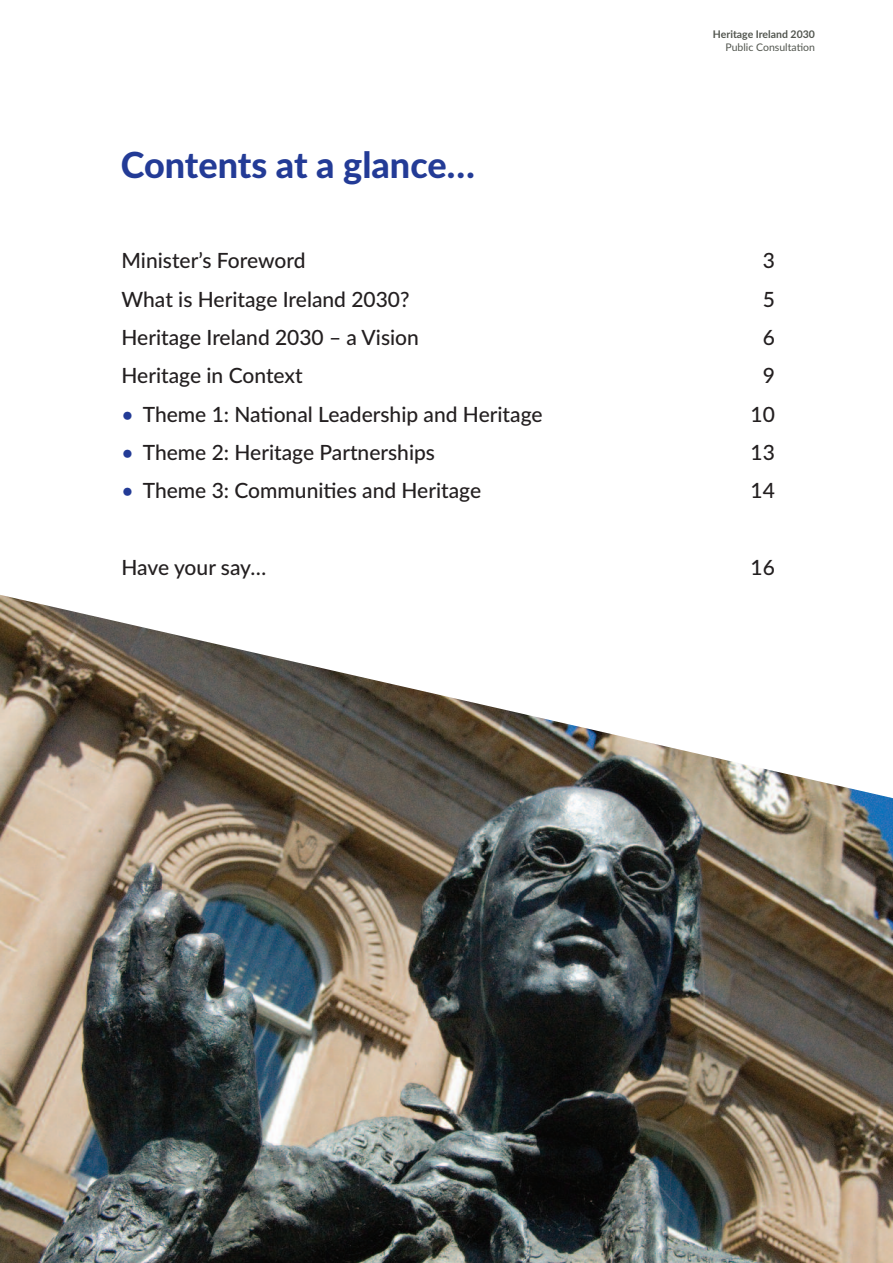
<style>
.page{position:relative;width:893px;height:1263px;background:#fff}
.page>*{position:absolute;margin:0;border:0;box-sizing:border-box;transform-origin:0 0}
.t1{font:800 36px "Lato";color:#233b96}
.t2{font:500 21px "Lato";color:#231f20}
.t3{font:700 10.5px "Lato";color:#52564f}
.t4{font:10.5px "Lato";color:#52564f}
.s1{color:#233b96}
</style>
<div class="page">
<img style="left:0;top:595px;width:893px;height:668px">
<h1 class="t1" style="left:121px;top:145px;width:356px">Contents at a glance…</h1>
<p class="t3" style="left:713px;top:28px;width:104px">Heritage Ireland 2030</p>
<p class="t4" style="left:725px;top:41px;width:91px">Public Consultation</p>
<p class="t2" style="left:122px;top:249px;width:186px">Minister’s Foreword</p>
<p class="t2" style="left:763px;top:249px;width:14px">3</p>
<p class="t2" style="left:122px;top:287px;width:290px">What is Heritage Ireland 2030?</p>
<p class="t2" style="left:763px;top:287px;width:14px">5</p>
<p class="t2" style="left:122px;top:325px;width:299px">Heritage Ireland 2030 – a Vision</p>
<p class="t2" style="left:763px;top:325px;width:14px">6</p>
<p class="t2" style="left:122px;top:364px;width:183px">Heritage in Context</p>
<p class="t2" style="left:763px;top:364px;width:14px">9</p>
<p class="t2" style="left:122px;top:402px;width:423px"><span class="s1">•</span> Theme 1: National Leadership and Heritage</p>
<p class="t2" style="left:750px;top:402px;width:26px">10</p>
<p class="t2" style="left:122px;top:440px;width:315px"><span class="s1">•</span> Theme 2: Heritage Partnerships</p>
<p class="t2" style="left:750px;top:440px;width:26px">13</p>
<p class="t2" style="left:122px;top:478px;width:361px"><span class="s1">•</span> Theme 3: Communities and Heritage</p>
<p class="t2" style="left:750px;top:478px;width:26px">14</p>
<p class="t2" style="left:122px;top:555px;width:146px">Have your say…</p>
<p class="t2" style="left:750px;top:555px;width:26px">16</p>
</div>
